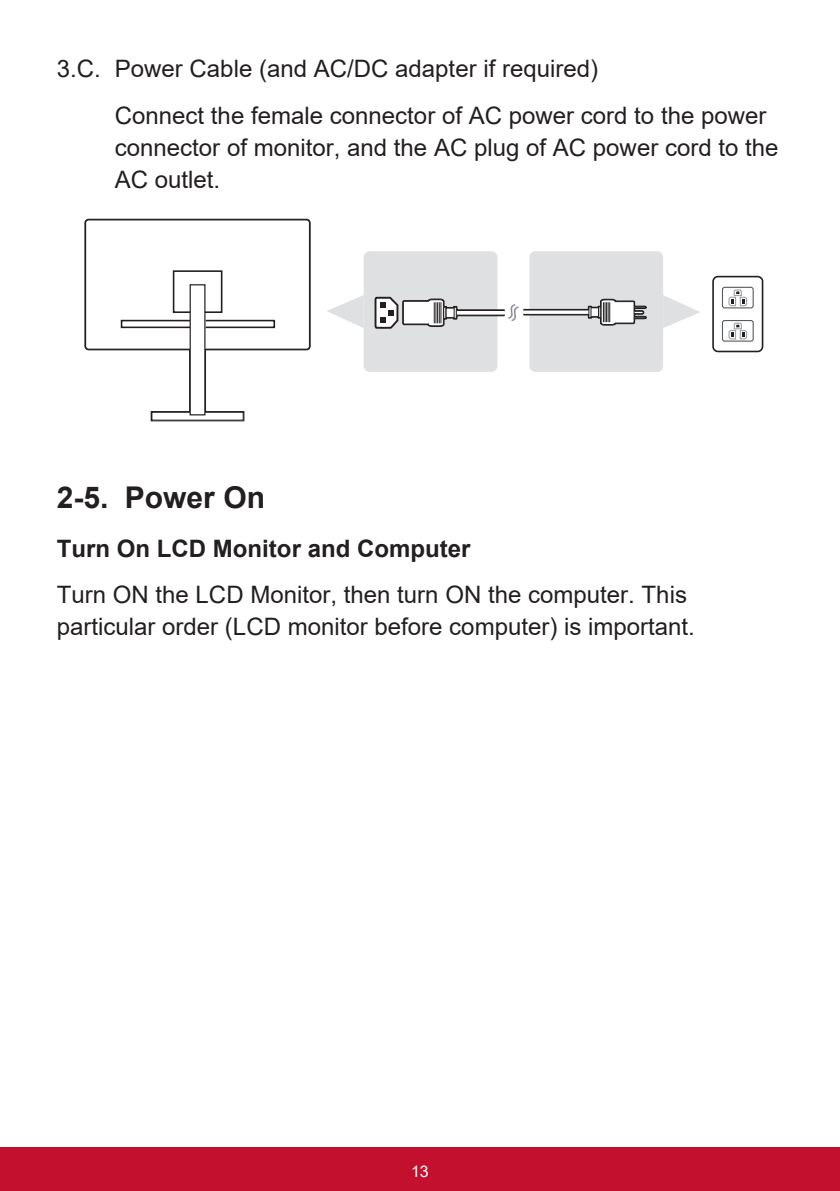
<style>
.page{position:relative;width:840px;height:1191px;background:#fff}
.page>*{position:absolute;margin:0;border:0;box-sizing:border-box;transform-origin:0 0}
.Heading_15{font:700 30px "Arial";color:#231f20}
._3A{font:24px/32px "Arial";color:#231f20}
.Body{font:24px/32px "Arial";color:#231f20}
.Body-2{font:700 24px "Arial";color:#231f20}
.t1{font:16px "Arial";color:#fff}
</style>
<div class="page">
<div style="left:0;top:1147px;width:839px;height:44px;background:#c3102f"></div>
<svg style="left:84px;top:218px;width:227px;height:204px"></svg>
<svg style="left:327px;top:295px;width:36px;height:33px"></svg>
<div style="left:363px;top:251px;width:134px;height:121px;background:#dee0e1;border-radius:6px"></div>
<svg style="left:662px;top:295px;width:38px;height:33px"></svg>
<div style="left:529px;top:251px;width:133px;height:121px;background:#dee0e1;border-radius:6px"></div>
<div style="left:711px;top:276px;width:52px;height:76px;border:2px solid #221f21;border-radius:5px"></div>
<div style="left:721px;top:287px;width:32px;height:21px;border:1px solid #595c5f;border-radius:2px"></div>
<svg style="left:727px;top:289px;width:20px;height:18px"></svg>
<div style="left:721px;top:320px;width:32px;height:22px;border:1px solid #595c5f;border-radius:2px"></div>
<svg style="left:728px;top:322px;width:19px;height:18px"></svg>
<svg style="left:374px;top:296px;width:273px;height:32px"></svg>
<div style="left:85px;top:220px;width:224px;height:129px;background:#fff;border-radius:3px"></div>
<div style="left:85px;top:219px;width:225px;height:131px;border:1px solid #231f20;border-radius:3px"></div>
<div style="left:152px;top:412px;width:91px;height:8px;background:#fff"></div>
<div style="left:151px;top:411px;width:93px;height:10px;border:1px solid #231f20"></div>
<div style="left:190px;top:285px;width:15px;height:130px;background:#fff"></div>
<div style="left:189px;top:284px;width:16px;height:131px;border:1px solid #231f20"></div>
<svg style="left:172px;top:270px;width:51px;height:44px"></svg>
<div style="left:121px;top:320px;width:70px;height:8px;border:2px solid #231f20"></div>
<div style="left:205px;top:320px;width:70px;height:8px;border:2px solid #231f20"></div>
<p class="_3A" style="left:57px;top:53px;width:542px">3.C. Power Cable (and AC/DC adapter if required)</p>
<p class="_3A" style="left:115px;top:99px;width:664px">Connect the female connector of AC power cord to the power connector of monitor, and the AC plug of AC power cord to the<br>AC outlet.</p>
<p class="Heading_15" style="left:57px;top:476px;width:210px">2-5. Power On</p>
<p class="Body-2" style="left:57px;top:531px;width:415px">Turn On LCD Monitor and Computer</p>
<p class="Body" style="left:57px;top:578px;width:639px">Turn ON the LCD Monitor, then turn ON the computer. This particular order (LCD monitor before computer) is important.</p>
<p class="t1" style="left:411px;top:1160px;width:19px">13</p>
</div>
